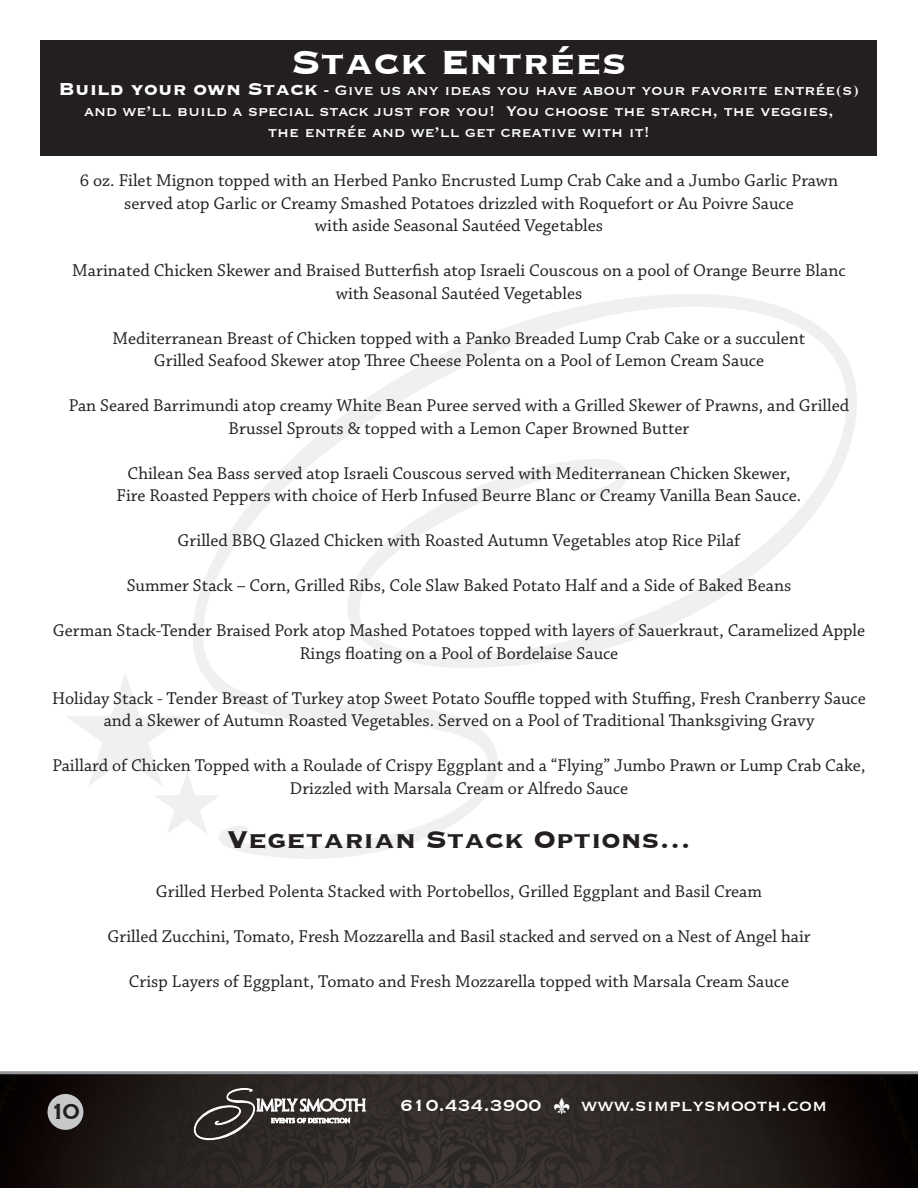
<style>
.page{position:relative;width:918px;height:1188px;background:#fff}
.page>*{position:absolute;margin:0;border:0;box-sizing:border-box;transform-origin:0 0}
.t1{font:700 43.5px "Copperplate";color:#fff}
.t2{font:700 31.5px "Copperplate";color:#231f20}
.t3{font:28.5px "Copperplate";color:#231f20}
.t4{font:21px "Copperplate";color:#fff}
.t5{font:18px/22.5px "Chaparral Pro";color:#231f20;text-align:center}
.t6{font:18px/21px "Copperplate";color:#fff;text-align:center}
.t7{font:15.45px "Penumbra MM 365 500";letter-spacing:-.05em;color:#fff}
.s1{font-weight:700;font-size:22.5px}
</style>
<div class="page">
<svg style="left:193px;top:294px;width:664px;height:565px"></svg>
<img style="left:0;top:1074px;width:918px;height:114px">
<div style="left:48px;top:1094px;width:35px;height:36px;background:#c7c8ca;border-radius:50%"></div>
<svg style="left:193px;top:1087px;width:172px;height:54px;background:#4d4846"></svg>
<hr style="left:0;top:1071px;width:918px;height:3px;background:#939598">
<div style="left:40px;top:40px;width:838px;height:116px;background:#231f20"></div>
<svg style="left:554px;top:1098px;width:15px;height:16px"></svg>
<svg style="left:193px;top:671px;width:27px;height:163px"></svg>
<h1 class="t1" style="left:292px;top:34px;width:336px">Stack Entrées</h1>
<p class="t6" style="left:59px;top:78px;width:802px"><span class="s1">Build your own Stack</span> - Give us any ideas you have about your favorite entrée(s) and we’ll build a special stack just for you! You choose the starch, the veggies,<br>the entrée and we’ll get creative with it!</p>
<p class="t5" style="left:80px;top:170px;width:760px">6 oz. Filet Mignon topped with an Herbed Panko Encrusted Lump Crab Cake and a Jumbo Garlic Prawn served atop Garlic or Creamy Smashed Potatoes drizzled with Roquefort or Au Poivre Sauce<br>with aside Seasonal Sautéed Vegetables</p>
<p class="t5" style="left:72px;top:260px;width:775px">Marinated Chicken Skewer and Braised Butterfish atop Israeli Couscous on a pool of Orange Beurre Blanc with Seasonal Sautéed Vegetables</p>
<p class="t5" style="left:113px;top:328px;width:694px">Mediterranean Breast of Chicken topped with a Panko Breaded Lump Crab Cake or a succulent<br>Grilled Seafood Skewer atop Three Cheese Polenta on a Pool of Lemon Cream Sauce</p>
<p class="t5" style="left:69px;top:395px;width:782px">Pan Seared Barrimundi atop creamy White Bean Puree served with a Grilled Skewer of Prawns, and Grilled<br>Brussel Sprouts &amp; topped with a Lemon Caper Browned Butter</p>
<p class="t5" style="left:117px;top:463px;width:686px">Chilean Sea Bass served atop Israeli Couscous served with Mediterranean Chicken Skewer,<br>Fire Roasted Peppers with choice of Herb Infused Beurre Blanc or Creamy Vanilla Bean Sauce.</p>
<p class="t5" style="left:178px;top:530px;width:564px">Grilled BBQ Glazed Chicken with Roasted Autumn Vegetables atop Rice Pilaf</p>
<p class="t5" style="left:127px;top:575px;width:666px">Summer Stack – Corn, Grilled Ribs, Cole Slaw Baked Potato Half and a Side of Baked Beans</p>
<p class="t5" style="left:53px;top:620px;width:814px">German Stack-Tender Braised Pork atop Mashed Potatoes topped with layers of Sauerkraut, Caramelized Apple<br>Rings floating on a Pool of Bordelaise Sauce</p>
<p class="t5" style="left:52px;top:688px;width:815px">Holiday Stack - Tender Breast of Turkey atop Sweet Potato Souffle topped with Stuffing, Fresh Cranberry Sauce and a Skewer of Autumn Roasted Vegetables. Served on a Pool of Traditional Thanksgiving Gravy</p>
<p class="t5" style="left:53px;top:755px;width:814px">Paillard of Chicken Topped with a Roulade of Crispy Eggplant and a “Flying” Jumbo Prawn or Lump Crab Cake,<br>Drizzled with Marsala Cream or Alfredo Sauce</p>
<h2 class="t2" style="left:227px;top:819px;width:465px">Vegetarian Stack Options…</h2>
<p class="t5" style="left:156px;top:881px;width:608px">Grilled Herbed Polenta Stacked with Portobellos, Grilled Eggplant and Basil Cream</p>
<p class="t5" style="left:107px;top:926px;width:705px">Grilled Zucchini, Tomato, Fresh Mozzarella and Basil stacked and served on a Nest of Angel hair</p>
<p class="t5" style="left:129px;top:971px;width:662px">Crisp Layers of Eggplant, Tomato and Fresh Mozzarella topped with Marsala Cream Sauce</p>
<h3 class="t3" style="left:50px;top:1093px;width:32px">10</h3>
<p class="t7" style="left:256px;top:1096px;width:112px">IMPLY SMOOTH</p>
<p class="t4" style="left:400px;top:1092px;width:143px">610.434.3900</p>
<p class="t4" style="left:581px;top:1092px;width:248px">www.simplysmooth.com</p>
</div>
